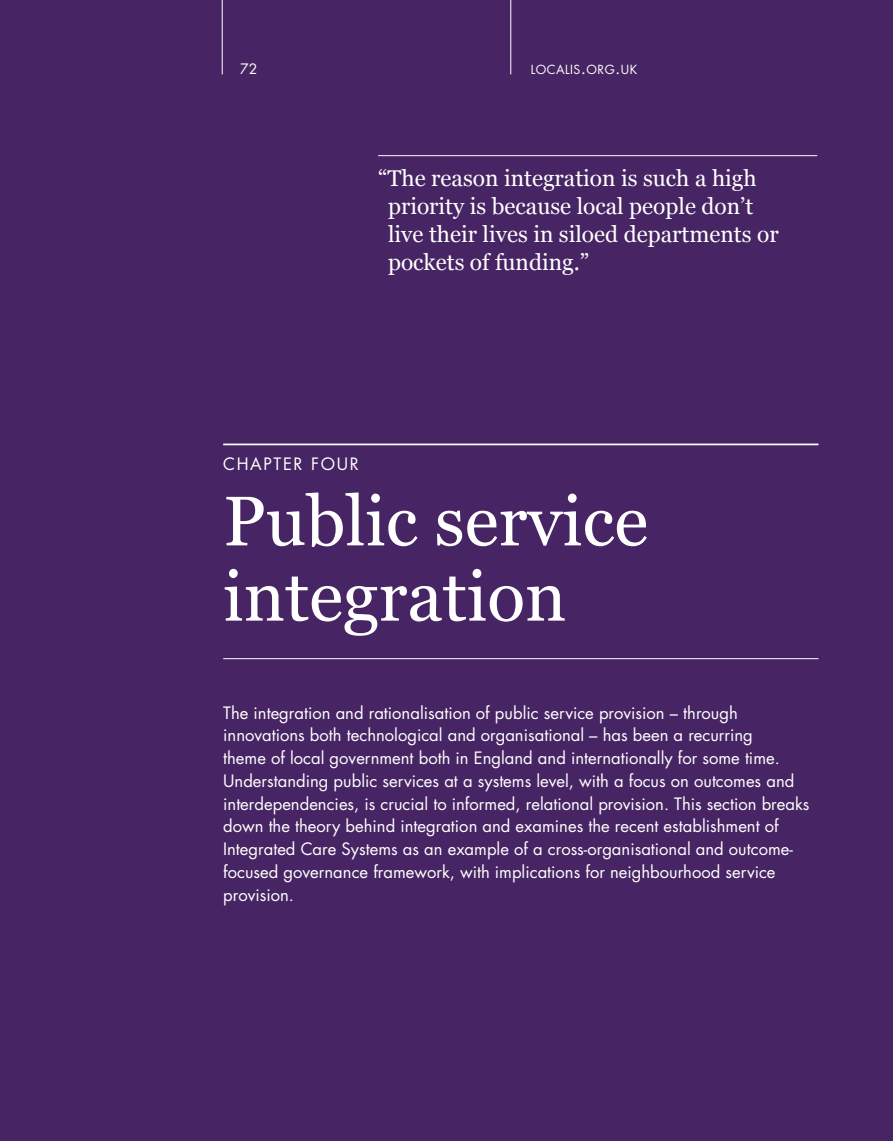
<style>
.page{position:relative;width:893px;height:1141px;background:#472463}
.page>*{position:absolute;margin:0;border:0;box-sizing:border-box;transform-origin:0 0}
.t1{font:70px/75.2px "Georgia";color:#fff}
.t2{font:22.75px/28px "Georgia";color:#fff}
.t3{font:16.62px/22.8px "Futura Std";color:#fff}
.t4{font:16.62px "Futura Std";letter-spacing:.1em;color:#fff}
.t5{font:14px "Futura Std";color:#fff}
.t6{font:12.25px "Futura Std";letter-spacing:.035em;color:#fff}
.s1{font-size:17.5px}
</style>
<div class="page">
<hr style="left:223px;top:444px;width:595px;height:1px;background:#fff">
<hr style="left:223px;top:658px;width:595px;height:1px;background:#fff">
<hr style="left:378px;top:155px;width:439px;height:1px;background:#fff">
<hr style="left:510px;top:0;width:1px;height:74px;background:#fff">
<hr style="left:222px;top:0;width:1px;height:74px;background:#fff">
<p class="t5" style="left:240px;top:60px;width:19px">72</p>
<p class="t6" style="left:531px;top:62px;width:108px">LOCALIS<span class="s1">.</span>ORG<span class="s1">.</span>UK</p>
<h2 class="t2" style="left:388px;top:163px;width:392px;text-indent:-10px">“The reason integration is such a high priority is because local people don’t live their lives in siloed departments or pockets of funding.”</h2>
<p class="t4" style="left:223px;top:453px;width:137px">CHAPTER FOUR</p>
<h1 class="t1" style="left:223px;top:481px;width:426px">Public service integration</h1>
<p class="t3" style="left:223px;top:701px;width:588px">The integration and rationalisation of public service provision – through innovations both technological and organisational – has been a recurring<br>theme of local government both in England and internationally for some time.<br>Understanding public services at a systems level, with a focus on outcomes and interdependencies, is crucial to informed, relational provision. This section breaks down the theory behind integration and examines the recent establishment of Integrated Care Systems as an example of a cross-organisational and outcome&shy;focused governance framework, with implications for neighbourhood service provision.</p>
</div>
